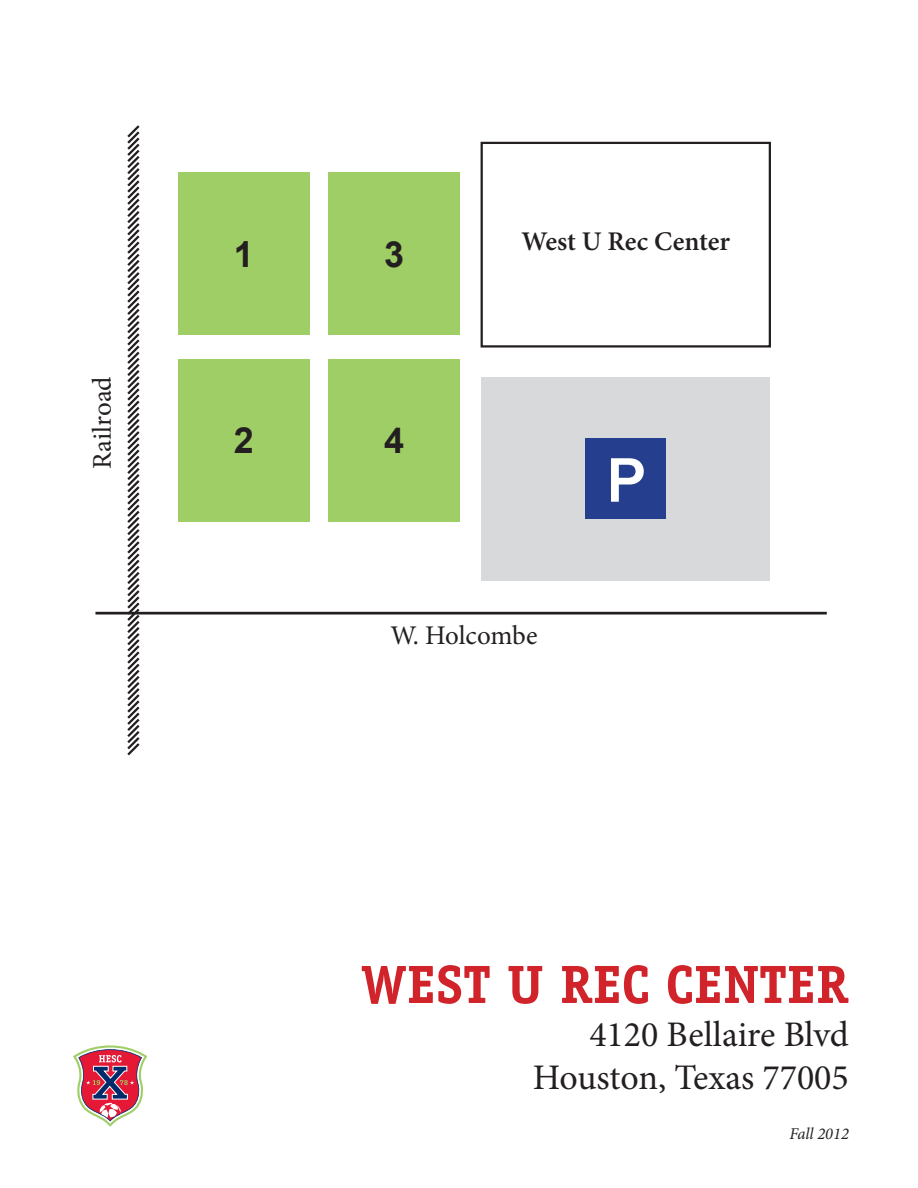
<style>
.page{position:relative;width:918px;height:1188px;background:#fff}
.page>*{position:absolute;margin:0;border:0;box-sizing:border-box;transform-origin:0 0}
.t1{font:500 65.25px "Franklin Gothic";color:#fff}
.t2{font:700 54px "Officina Serif Std";color:#d1232a}
.t3{font:36px "Minion Pro";letter-spacing:-.005em;color:#231f20}
.t4{font:700 36px "Arial";color:#231f20}
.t5{font:27px "Minion Pro";color:#231f20}
.t6{font:600 27px "Minion Pro";letter-spacing:-.005em;color:#231f20}
.t7{font:italic 16.5px "Minion Pro";letter-spacing:-.005em;color:#231f20}
</style>
<div class="page">
<svg style="left:73px;top:1045px;width:74px;height:82px"></svg>
<div style="left:481px;top:142px;width:290px;height:206px;border:2px solid #231f20"></div>
<div style="left:482px;top:377px;width:288px;height:204px;background:#d8d9db"></div>
<div style="left:585px;top:438px;width:81px;height:81px;background:#253f8e"></div>
<hr style="left:95px;top:612px;width:732px;height:3px;background:#231f20">
<div style="left:178px;top:172px;width:131px;height:163px;background:#9fce66"></div>
<div style="left:329px;top:172px;width:131px;height:163px;background:#9fce66"></div>
<div style="left:178px;top:359px;width:131px;height:163px;background:#9fce66"></div>
<div style="left:329px;top:359px;width:131px;height:163px;background:#9fce66"></div>
<svg style="left:125px;top:125px;width:17px;height:631px"></svg>
<p class="t5" style="left:84px;top:469px;width:94px;rotate:-90deg">Railroad</p>
<p class="t4" style="left:234px;top:230px;width:22px">1</p>
<p class="t4" style="left:384px;top:230px;width:22px">3</p>
<p class="t4" style="left:234px;top:417px;width:22px">2</p>
<p class="t4" style="left:384px;top:417px;width:22px">4</p>
<p class="t6" style="left:522px;top:222px;width:210px">West U Rec Center</p>
<p class="t1" style="left:606px;top:440px;width:41px">P</p>
<p class="t5" style="left:391px;top:618px;width:149px">W. Holcombe</p>
<p class="t2" style="left:361px;top:951px;width:490px">WEST U REC CENTER</p>
<p class="t3" style="left:589px;top:1011px;width:261px">4120 Bellaire Blvd</p>
<p class="t3" style="left:533px;top:1054px;width:317px">Houston, Texas 77005</p>
<p class="t7" style="left:789px;top:1122px;width:61px">Fall 2012</p>
</div>
